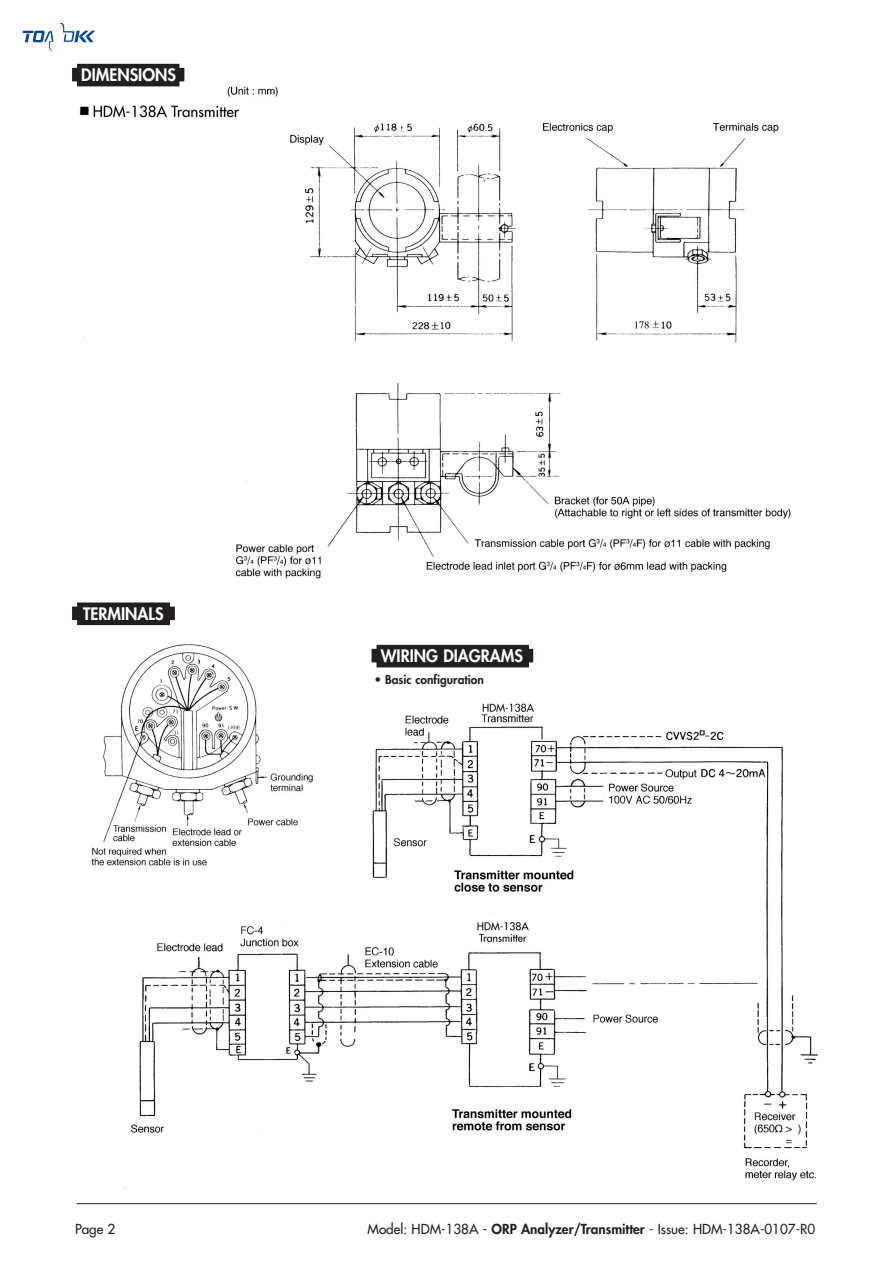
<style>
.page{position:relative;width:893px;height:1262px;background:#fff}
.page>*{position:absolute;margin:0;border:0;box-sizing:border-box;transform-origin:0 0}
.t1{font:800 16.65px "Futura";color:#fff}
.t2{font:13.5px "Futura";color:#231f20}
.t3{font:800 12px "Futura";color:#231f20}
.s1{font-weight:800}
</style>
<div class="page">
<hr style="left:77px;top:1203px;width:739px;height:1px;background:#231f20">
<svg style="left:22px;top:23px;width:73px;height:28px"></svg>
<img style="left:72px;top:74px;width:719px;height:505px">
<div style="left:72px;top:68px;width:112px;height:13px;background:#231f20"></div>
<div style="left:78px;top:64px;width:101px;height:22px;background:#231f20"></div>
<div style="left:72px;top:606px;width:103px;height:14px;background:#231f20"></div>
<div style="left:78px;top:603px;width:91px;height:21px;background:#231f20"></div>
<div style="left:77px;top:602px;width:93px;height:23px;border:1px solid #231f20"></div>
<img style="left:125px;top:703px;width:693px;height:485px">
<img style="left:91px;top:644px;width:227px;height:232px">
<div style="left:371px;top:649px;width:162px;height:13px;background:#231f20"></div>
<div style="left:377px;top:645px;width:151px;height:22px;background:#231f20"></div>
<p class="t1" style="left:81px;top:67px;width:96px">DIMENSIONS</p>
<p class="t1" style="left:83px;top:605px;width:82px">TERMINALS</p>
<p class="t1" style="left:381px;top:648px;width:144px">WIRING DIAGRAMS</p>
<p class="t3" style="left:374px;top:674px;width:111px">• Basic configuration</p>
<p class="t2" style="left:75px;top:1222px;width:42px">Page 2</p>
<p class="t2" style="left:367px;top:1222px;width:449px">Model: HDM-138A - <span class="s1">ORP Analyzer/Transmitter</span> - Issue: HDM-138A-0107-R0</p>
</div>
